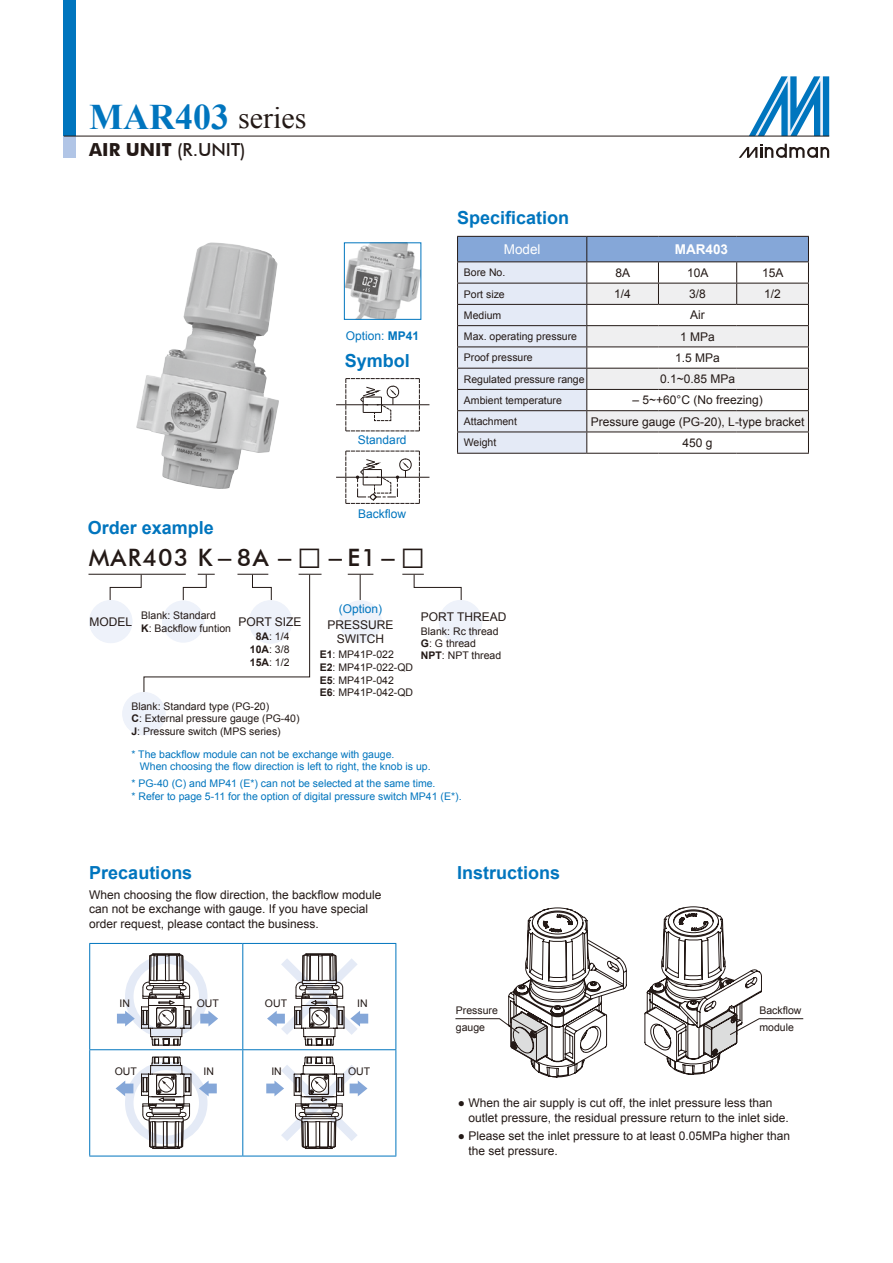
<style>
.page{position:relative;width:893px;height:1263px;background:#fff}
.page>*{position:absolute;margin:0;border:0;box-sizing:border-box;transform-origin:0 0}
.t1{font:700 36px "Times New Roman";color:#0075be}
.t2{font:500 24px "Futura BT";letter-spacing:.05em;color:#231916}
.t3{font:700 18px "Arial";color:#0075be}
.t4{font:500 18px "Futura BT";color:#231916}
.t5{font:700 13.5px "Arial";color:#fff}
.t6{font:13.5px "Arial";color:#fff}
.t7{font:12px/14.4px "Arial";color:#231916}
.t8{font:12px "Arial";color:#0075be}
.t9{font:11.85px "Arial";color:#231916}
.t10{font:10.5px/12.6px "Arial";color:#231916}
.t11{font:10.5px/12.6px "Arial";color:#0075be}
.s1{font-weight:400;font-size:30px;color:#231916}
.s2{font-weight:700}
.s3{font-family:"Arial";font-weight:400}
.s4{font-family:"Arial";font-weight:400;font-size:42px}
</style>
<div class="page">
<svg style="left:749px;top:76px;width:80px;height:60px"></svg>
<svg style="left:739px;top:144px;width:90px;height:14px"></svg>
<div style="left:64px;top:0;width:12px;height:136px;background:#0075be"></div>
<div style="left:64px;top:136px;width:12px;height:21px;background:#b1c5e6"></div>
<hr style="left:64px;top:136px;width:765px;height:1px;background:#231916">
<svg style="left:457px;top:236px;width:352px;height:217px"></svg>
<hr style="left:457px;top:453px;width:130px;height:1px;background:#231916">
<hr style="left:587px;top:453px;width:71px;height:1px;background:#231916">
<hr style="left:658px;top:453px;width:79px;height:1px;background:#231916">
<hr style="left:737px;top:453px;width:72px;height:1px;background:#231916">
<hr style="left:89px;top:574px;width:97px;height:1px;background:#231916">
<svg style="left:348px;top:574px;width:25px;height:26px"></svg>
<svg style="left:402px;top:574px;width:60px;height:26px"></svg>
<div style="left:90px;top:600px;width:42px;height:43px;background:#eef2fa;border-radius:50%"></div>
<div style="left:89px;top:600px;width:43px;height:43px;border:1px solid #eef2fa;border-radius:50%"></div>
<div style="left:439px;top:600px;width:43px;height:43px;background:#eef2fa;border-radius:50%"></div>
<div style="left:439px;top:600px;width:43px;height:43px;border:1px solid #eef2fa;border-radius:50%"></div>
<div style="left:339px;top:600px;width:43px;height:43px;background:#eef2fa;border-radius:50%"></div>
<svg style="left:109px;top:574px;width:213px;height:118px"></svg>
<div style="left:123px;top:692px;width:42px;height:43px;background:#eef2fa;border-radius:50%"></div>
<div style="left:122px;top:692px;width:43px;height:43px;border:1px solid #eef2fa;border-radius:50%"></div>
<img style="left:346px;top:244px;width:73px;height:74px">
<div style="left:344px;top:242px;width:77px;height:78px;border:1px solid #0075be"></div>
<img style="left:136px;top:242px;width:143px;height:247px">
<div style="left:162px;top:600px;width:43px;height:43px;background:#eef2fa;border-radius:50%"></div>
<svg style="left:455px;top:906px;width:349px;height:171px"></svg>
<hr style="left:381px;top:404px;width:48px;height:1px;background:#231916">
<hr style="left:381px;top:477px;width:48px;height:1px;background:#231916">
<hr style="left:89px;top:943px;width:154px;height:1px;background:#0075be">
<hr style="left:89px;top:944px;width:1px;height:105px;background:#0075be">
<hr style="left:243px;top:943px;width:153px;height:1px;background:#0075be">
<hr style="left:242px;top:944px;width:1px;height:105px;background:#0075be">
<hr style="left:395px;top:944px;width:1px;height:105px;background:#0075be">
<hr style="left:89px;top:1049px;width:154px;height:1px;background:#0075be">
<hr style="left:89px;top:1050px;width:1px;height:105px;background:#0075be">
<hr style="left:243px;top:1049px;width:153px;height:1px;background:#0075be">
<hr style="left:242px;top:1050px;width:1px;height:105px;background:#0075be">
<hr style="left:395px;top:1050px;width:1px;height:105px;background:#0075be">
<hr style="left:89px;top:1155px;width:154px;height:1px;background:#0075be">
<hr style="left:243px;top:1155px;width:153px;height:1px;background:#0075be">
<div style="left:125px;top:955px;width:82px;height:83px;border:9px solid #e4eaf6;border-radius:50%"></div>
<div style="left:125px;top:1062px;width:82px;height:82px;border:9px solid #e4eaf6;border-radius:50%"></div>
<svg style="left:199px;top:1080px;width:18px;height:16px"></svg>
<svg style="left:116px;top:1080px;width:17px;height:16px"></svg>
<svg style="left:117px;top:1011px;width:18px;height:15px"></svg>
<svg style="left:200px;top:1011px;width:18px;height:15px"></svg>
<svg style="left:267px;top:953px;width:101px;height:93px"></svg>
<svg style="left:266px;top:1056px;width:101px;height:93px"></svg>
<svg style="left:141px;top:1056px;width:51px;height:93px"></svg>
<svg style="left:141px;top:953px;width:51px;height:93px"></svg>
<svg style="left:336px;top:378px;width:84px;height:53px"></svg>
<svg style="left:336px;top:451px;width:84px;height:53px"></svg>
<p class="t1" style="left:89px;top:92px;width:219px">MAR403 <span class="s1">series</span></p>
<p class="t4" style="left:89px;top:139px;width:158px"><span class="s2">AIR UNIT</span> (R.UNIT)</p>
<p class="t3" style="left:88px;top:516px;width:128px">Order example</p>
<p class="t8" style="left:346px;top:328px;width:75px">Option: <span class="s2">MP41</span></p>
<p class="t3" style="left:345px;top:349px;width:67px">Symbol</p>
<p class="t8" style="left:358px;top:431px;width:50px">Standard</p>
<p class="t8" style="left:358px;top:506px;width:50px">Backflow</p>
<p class="t2" style="left:89px;top:543px;width:338px">MAR403 K<span class="s3">–</span>8A <span class="s3">–</span><span class="s4">□</span><span class="s3">–</span>E1<span class="s3">–</span><span class="s4">□</span></p>
<p class="t3" style="left:457px;top:206px;width:114px">Specification</p>
<p class="t6" style="left:504px;top:240px;width:38px">Model</p>
<p class="t5" style="left:675px;top:240px;width:55px">MAR403</p>
<p class="t10" style="left:464px;top:266px;width:43px">Bore No.</p>
<p class="t7" style="left:616px;top:265px;width:16px">8A</p>
<p class="t7" style="left:687px;top:265px;width:23px">10A</p>
<p class="t7" style="left:762px;top:265px;width:23px">15A</p>
<p class="t10" style="left:464px;top:288px;width:42px">Port size</p>
<p class="t7" style="left:614px;top:287px;width:18px">1/4</p>
<p class="t7" style="left:689px;top:287px;width:18px">3/8</p>
<p class="t7" style="left:764px;top:287px;width:18px">1/2</p>
<p class="t10" style="left:464px;top:309px;width:39px">Medium</p>
<p class="t7" style="left:690px;top:308px;width:16px">Air</p>
<p class="t10" style="left:464px;top:330px;width:115px">Max. operating pressure</p>
<p class="t7" style="left:680px;top:329px;width:36px">1 MPa</p>
<p class="t10" style="left:464px;top:351px;width:70px">Proof pressure</p>
<p class="t7" style="left:675px;top:351px;width:46px">1.5 MPa</p>
<p class="t10" style="left:464px;top:373px;width:122px">Regulated pressure range</p>
<p class="t7" style="left:660px;top:372px;width:77px">0.1~0.85 MPa</p>
<p class="t10" style="left:464px;top:394px;width:100px">Ambient temperature</p>
<p class="t7" style="left:632px;top:393px;width:132px">– 5~+60°C (No freezing)</p>
<p class="t10" style="left:464px;top:415px;width:55px">Attachment</p>
<p class="t7" style="left:591px;top:414px;width:215px">Pressure gauge (PG-20), L-type bracket</p>
<p class="t10" style="left:464px;top:436px;width:34px">Weight</p>
<p class="t7" style="left:683px;top:436px;width:32px">450 g</p>
<p class="t9" style="left:90px;top:614px;width:44px">MODEL</p>
<p class="t10" style="left:141px;top:609px;width:91px">Blank: Standard<br><span class="s2">K</span>: Backflow funtion</p>
<p class="t7" style="left:239px;top:615px;width:64px">PORT SIZE</p>
<p class="t10" style="left:256px;top:630px;width:35px"><span class="s2">8A</span>: 1/4</p>
<p class="t10" style="left:250px;top:643px;width:41px"><span class="s2">10A</span>: 3/8</p>
<p class="t10" style="left:250px;top:656px;width:41px"><span class="s2">15A</span>: 1/2</p>
<p class="t8" style="left:339px;top:601px;width:45px">(Option)</p>
<p class="t7" style="left:328px;top:618px;width:68px;text-align:center">PRESSURE<br>SWITCH</p>
<p class="t10" style="left:320px;top:648px;width:76px"><span class="s2">E1</span>: MP41P-022</p>
<p class="t10" style="left:320px;top:661px;width:95px"><span class="s2">E2</span>: MP41P-022-QD</p>
<p class="t10" style="left:320px;top:674px;width:76px"><span class="s2">E5</span>: MP41P-042</p>
<p class="t10" style="left:320px;top:686px;width:95px"><span class="s2">E6</span>: MP41P-042-QD</p>
<p class="t7" style="left:421px;top:609px;width:87px">PORT THREAD</p>
<p class="t10" style="left:421px;top:625px;width:79px">Blank: Rc thread</p>
<p class="t10" style="left:421px;top:637px;width:56px"><span class="s2">G</span>: G thread</p>
<p class="t10" style="left:421px;top:649px;width:82px"><span class="s2">NPT</span>: NPT thread</p>
<p class="t10" style="left:131px;top:700px;width:139px">Blank: Standard type (PG-20)</p>
<p class="t10" style="left:131px;top:712px;width:170px"><span class="s2">C</span>: External pressure gauge (PG-40)</p>
<p class="t10" style="left:131px;top:725px;width:151px"><span class="s2">J</span>: Pressure switch (MPS series)</p>
<p class="t11" style="left:140px;top:748px;width:292px;text-indent:-9px">* The backflow module can not be exchange with gauge.<br>When choosing the flow direction is left to right, the knob is up.</p>
<p class="t11" style="left:131px;top:777px;width:306px">* PG-40 (C) and MP41 (E*) can not be selected at the same time.</p>
<p class="t11" style="left:131px;top:790px;width:332px">* Refer to page 5-11 for the option of digital pressure switch MP41 (E*).</p>
<p class="t3" style="left:89px;top:860px;width:105px">Precautions</p>
<p class="t7" style="left:89px;top:887px;width:294px">When choosing the flow direction, the backflow module can not be exchange with gauge. If you have special order request, please contact the business.</p>
<p class="t10" style="left:119px;top:997px;width:12px">IN</p>
<p class="t10" style="left:197px;top:997px;width:24px">OUT</p>
<p class="t10" style="left:115px;top:1065px;width:24px">OUT</p>
<p class="t10" style="left:204px;top:1065px;width:12px">IN</p>
<p class="t10" style="left:265px;top:997px;width:24px">OUT</p>
<p class="t10" style="left:357px;top:997px;width:12px">IN</p>
<p class="t10" style="left:271px;top:1065px;width:12px">IN</p>
<p class="t10" style="left:348px;top:1065px;width:24px">OUT</p>
<p class="t3" style="left:457px;top:860px;width:105px">Instructions</p>
<p class="t10" style="left:456px;top:1004px;width:44px">Pressure</p>
<p class="t10" style="left:456px;top:1021px;width:31px">gauge</p>
<p class="t10" style="left:759px;top:1004px;width:44px">Backflow</p>
<p class="t10" style="left:759px;top:1021px;width:36px">module</p>
<p class="t7" style="left:469px;top:1096px;width:322px;text-indent:-11px">● When the air supply is cut off, the inlet pressure less than outlet pressure, the residual pressure return to the inlet side.</p>
<p class="t7" style="left:469px;top:1129px;width:323px;text-indent:-11px">● Please set the inlet pressure to at least 0.05MPa higher than the set pressure.</p>
</div>
